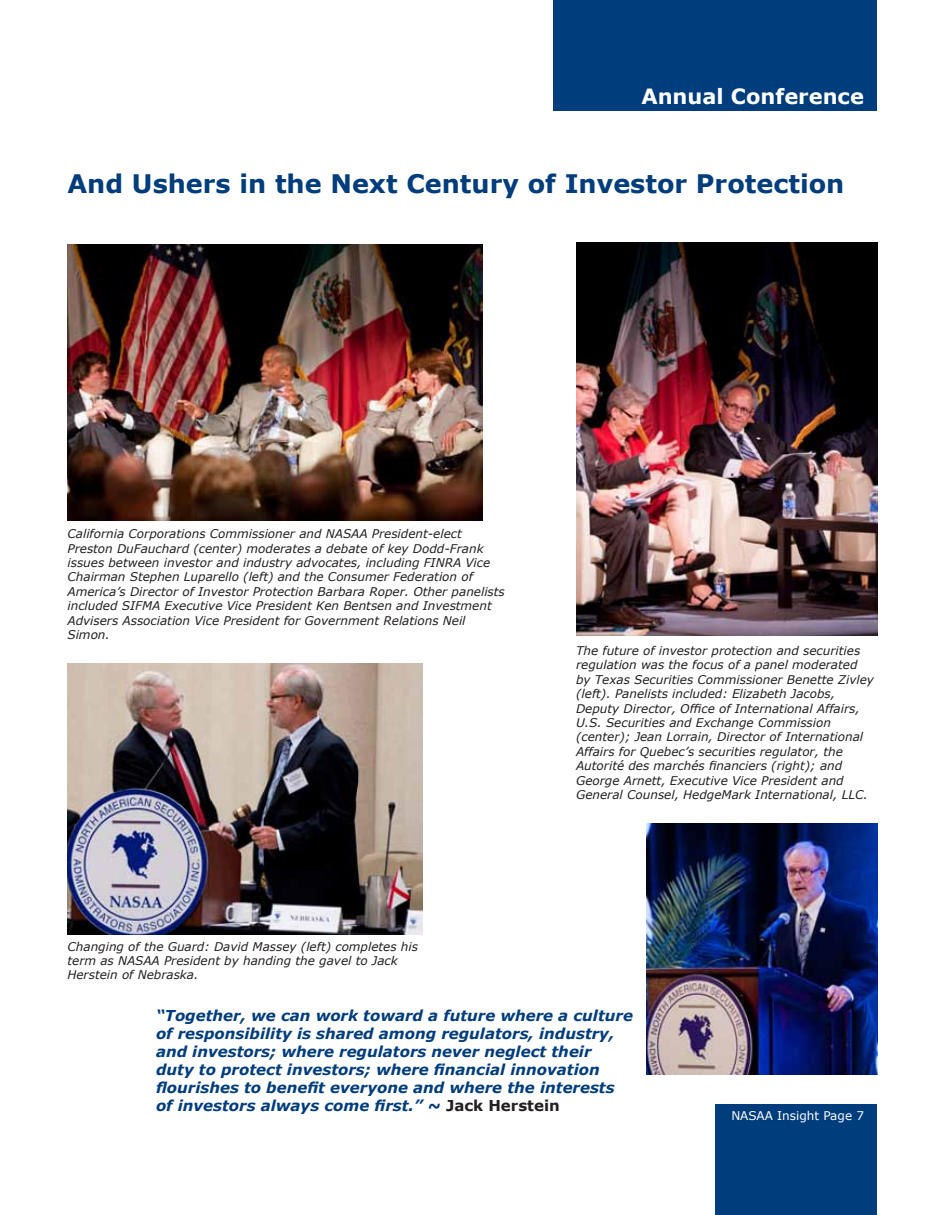
<style>
.page{position:relative;width:945px;height:1215px;background:#fff}
.page>*{position:absolute;margin:0;border:0;box-sizing:border-box;transform-origin:0 0}
.t1{font:700 25.5px "Verdana";color:#003d7d}
.t2{font:700 21px "Verdana";color:#fff}
.t3{font:italic 700 15px/18px "Verdana";color:#003d7d}
.t4{font:italic 12px/14.4px "Verdana";color:#231f20}
.t5{font:12px "Verdana";color:#fff}
.s1{font-style:normal;color:#231f20}
</style>
<div class="page">
<div style="left:716px;top:1104px;width:162px;height:111px;background:#003d7d"></div>
<div style="left:554px;top:0;width:324px;height:111px;background:#003d7d"></div>
<img style="left:68px;top:664px;width:354px;height:271px">
<img style="left:68px;top:244px;width:414px;height:277px">
<img style="left:576px;top:243px;width:301px;height:393px">
<img style="left:647px;top:824px;width:230px;height:251px">
<h2 class="t2" style="left:641px;top:83px;width:224px">Annual Conference</h2>
<h1 class="t1" style="left:68px;top:168px;width:778px">And Ushers in the Next Century of Investor Protection</h1>
<p class="t4" style="left:67px;top:526px;width:439px">California Corporations Commissioner and NASAA President-elect Preston DuFauchard (center) moderates a debate of key Dodd-Frank issues between investor and industry advocates, including FINRA Vice Chairman Stephen Luparello (left) and the Consumer Federation of America’s Director of Investor Protection Barbara Roper. Other panelists included SIFMA Executive Vice President Ken Bentsen and Investment Advisers Association Vice President for Government Relations Neil Simon.</p>
<p class="t4" style="left:67px;top:939px;width:352px">Changing of the Guard: David Massey (left) completes his term as NASAA President by handing the gavel to Jack<br>Herstein of Nebraska.</p>
<p class="t4" style="left:576px;top:643px;width:299px">The future of investor protection and securities regulation was the focus of a panel moderated by Texas Securities Commissioner Benette Zivley (left). Panelists included: Elizabeth Jacobs, Deputy Director, Office of International Affairs, U.S. Securities and Exchange Commission (center); Jean Lorrain, Director of International Affairs for Quebec’s securities regulator, the Autorité des marchés financiers (right); and George Arnett, Executive Vice President and General Counsel, HedgeMark International, LLC.</p>
<p class="t3" style="left:156px;top:1006px;width:479px">“Together, we can work toward a future where a culture of responsibility is shared among regulators, industry, and investors; where regulators never neglect their duty to protect investors; where financial innovation flourishes to benefit everyone and where the interests of investors always come first.” ~ <span class="s1">Jack Herstein</span></p>
<p class="t5" style="left:731px;top:1108px;width:134px">NASAA Insight Page 7</p>
</div>
